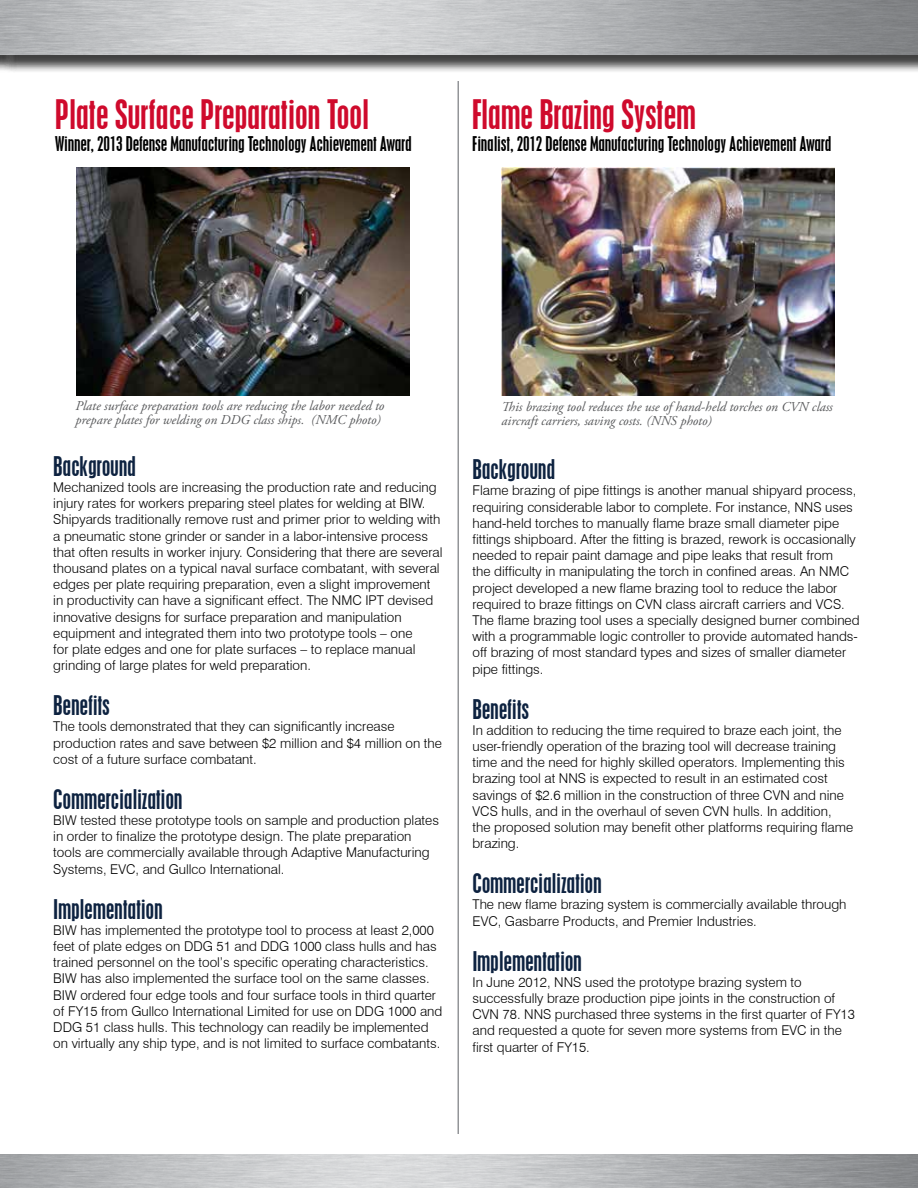
<style>
.page{position:relative;width:918px;height:1188px;background:#fff}
.page>*{position:absolute;margin:0;border:0;box-sizing:border-box;transform-origin:0 0}
.t1{font:condensed 36px "Placard";color:#cf0a2c}
.t2{font:condensed 24px "Placard";color:#0d2240}
.t3{font:condensed 18px "Placard";color:#000}
.t4{font:300 13.5px/16.2px "Swiss 721 BT";color:#000}
.t5{font:italic 13.5px/13.5px "Adobe Garamond Pro";color:#58595b}
</style>
<div class="page">
<div style="left:0;top:0;width:19px;height:73px;background:#000;opacity:.75"></div>
<hr style="left:458px;top:81px;width:1px;height:1053px;background:#939598">
<img style="left:76px;top:168px;width:333px;height:228px">
<img style="left:502px;top:168px;width:333px;height:228px">
<div style="left:1px;top:0;width:917px;height:74px;background:#000;opacity:.75"></div>
<img style="left:0;top:0;width:918px;height:55px">
<h1 class="t1" style="left:55px;top:93px;width:316px">Plate Surface Preparation Tool</h1>
<h3 class="t3" style="left:55px;top:133px;width:358px">Winner, 2013 Defense Manufacturing Technology Achievement Award</h3>
<h1 class="t1" style="left:472px;top:93px;width:225px">Flame Brazing System</h1>
<h3 class="t3" style="left:472px;top:133px;width:360px">Finalist, 2012 Defense Manufacturing Technology Achievement Award</h3>
<p class="t5" style="left:76px;top:400px;width:310px">Plate surface preparation tools are reducing the labor needed to prepare plates for welding on DDG class ships. (NMC photo)</p>
<p class="t5" style="left:502px;top:400px;width:333px">This brazing tool reduces the use of hand-held torches on CVN class aircraft carriers, saving costs. (NNS photo)</p>
<h2 class="t2" style="left:53px;top:451px;width:84px">Background</h2>
<p class="t4" style="left:53px;top:479px;width:391px">Mechanized tools are increasing the production rate and reducing injury rates for workers preparing steel plates for welding at BIW.<br>Shipyards traditionally remove rust and primer prior to welding with a pneumatic stone grinder or sander in a labor-intensive process that often results in worker injury. Considering that there are several thousand plates on a typical naval surface combatant, with several edges per plate requiring preparation, even a slight improvement in productivity can have a significant effect. The NMC IPT devised innovative designs for surface preparation and manipulation equipment and integrated them into two prototype tools – one<br>for plate edges and one for plate surfaces – to replace manual grinding of large plates for weld preparation.</p>
<h2 class="t2" style="left:53px;top:691px;width:58px">Benefits</h2>
<p class="t4" style="left:53px;top:718px;width:390px">The tools demonstrated that they can significantly increase production rates and save between $2 million and $4 million on the cost of a future surface combatant.</p>
<h2 class="t2" style="left:53px;top:784px;width:131px">Commercialization</h2>
<p class="t4" style="left:53px;top:812px;width:387px">BIW tested these prototype tools on sample and production plates in order to finalize the prototype design. The plate preparation tools are commercially available through Adaptive Manufacturing Systems, EVC, and Gullco International.</p>
<h2 class="t2" style="left:53px;top:894px;width:111px">Implementation</h2>
<p class="t4" style="left:53px;top:922px;width:391px">BIW has implemented the prototype tool to process at least 2,000 feet of plate edges on DDG 51 and DDG 1000 class hulls and has trained personnel on the tool’s specific operating characteristics.<br>BIW has also implemented the surface tool on the same classes.<br>BIW ordered four edge tools and four surface tools in third quarter of FY15 from Gullco International Limited for use on DDG 1000 and DDG 51 class hulls. This technology can readily be implemented on virtually any ship type, and is not limited to surface combatants.</p>
<h2 class="t2" style="left:472px;top:455px;width:84px">Background</h2>
<p class="t4" style="left:472px;top:482px;width:389px">Flame brazing of pipe fittings is another manual shipyard process, requiring considerable labor to complete. For instance, NNS uses hand-held torches to manually flame braze small diameter pipe fittings shipboard. After the fitting is brazed, rework is occasionally needed to repair paint damage and pipe leaks that result from<br>the difficulty in manipulating the torch in confined areas. An NMC project developed a new flame brazing tool to reduce the labor required to braze fittings on CVN class aircraft carriers and VCS.<br>The flame brazing tool uses a specially designed burner combined with a programmable logic controller to provide automated hands&shy;off brazing of most standard types and sizes of smaller diameter pipe fittings.</p>
<h2 class="t2" style="left:472px;top:694px;width:58px">Benefits</h2>
<p class="t4" style="left:472px;top:722px;width:382px">In addition to reducing the time required to braze each joint, the user-friendly operation of the brazing tool will decrease training time and the need for highly skilled operators. Implementing this brazing tool at NNS is expected to result in an estimated cost savings of $2.6 million in the construction of three CVN and nine VCS hulls, and in the overhaul of seven CVN hulls. In addition,<br>the proposed solution may benefit other platforms requiring flame brazing.</p>
<h2 class="t2" style="left:472px;top:869px;width:131px">Commercialization</h2>
<p class="t4" style="left:472px;top:896px;width:375px">The new flame brazing system is commercially available through<br>EVC, Gasbarre Products, and Premier Industries.</p>
<h2 class="t2" style="left:472px;top:946px;width:111px">Implementation</h2>
<p class="t4" style="left:472px;top:974px;width:384px">In June 2012, NNS used the prototype brazing system to successfully braze production pipe joints in the construction of CVN 78. NNS purchased three systems in the first quarter of FY13 and requested a quote for seven more systems from EVC in the first quarter of FY15.</p>
</div>
